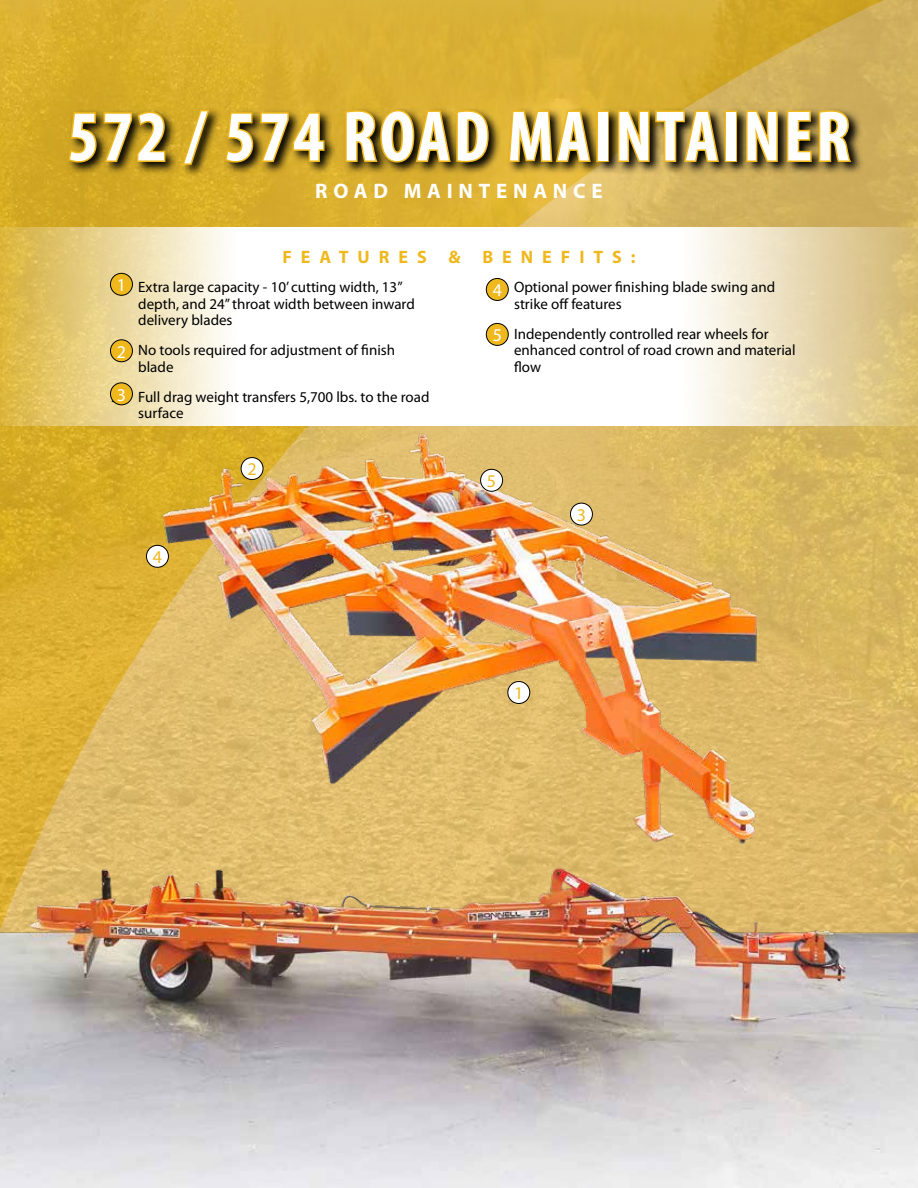
<style>
.page{position:relative;width:918px;height:1188px;background:#fff}
.page>*{position:absolute;margin:0;border:0;box-sizing:border-box;transform-origin:0 0}
.t1{font:700 condensed 72px "Myriad Pro";letter-spacing:.05em;color:#fff}
.t2{font:700 21px "Myriad Pro";letter-spacing:.275em;color:#fff}
.t3{font:700 18px "Myriad Pro";letter-spacing:.5em;color:#efb81d}
.t4{font:18px "Myriad Pro";color:#efb81d}
.t5{font:18px "Myriad Pro";color:#fff}
.t6{font:15px/16.5px "Myriad Pro";color:#000}
</style>
<div class="page">
<img style="left:0;top:0;width:918px;height:809px">
<svg style="left:0;top:227px;width:459px;height:199px"></svg>
<svg style="left:459px;top:227px;width:459px;height:199px"></svg>
<svg style="left:66px;top:107px;width:798px;height:71px;background:#b69533"></svg>
<svg style="left:67px;top:110px;width:100px;height:54px;background:#9b7917"></svg>
<svg style="left:180px;top:108px;width:31px;height:59px;background:#b48f1d"></svg>
<svg style="left:223px;top:111px;width:103px;height:53px;background:#9b7a1a"></svg>
<svg style="left:344px;top:108px;width:146px;height:56px;background:#8f7017"></svg>
<svg style="left:507px;top:109px;width:86px;height:55px;background:#98781c"></svg>
<div style="left:596px;top:110px;width:13px;height:52px;border:3px solid #efb81d"></div>
<svg style="left:616px;top:109px;width:105px;height:55px;background:#907323"></svg>
<div style="left:725px;top:110px;width:12px;height:52px;border:3px solid #efb81d"></div>
<svg style="left:745px;top:109px;width:34px;height:55px;background:#957722"></svg>
<svg style="left:785px;top:108px;width:69px;height:55px;background:#8c7024"></svg>
<img style="left:0;top:809px;width:918px;height:379px">
<img style="left:158px;top:426px;width:614px;height:432px">
<div style="left:508px;top:682px;width:22px;height:22px;background:#fff;border-radius:50%"></div>
<div style="left:508px;top:681px;width:22px;height:23px;border:1px solid #000;border-radius:50%"></div>
<div style="left:241px;top:458px;width:22px;height:22px;background:#fff;border-radius:50%"></div>
<div style="left:241px;top:457px;width:22px;height:23px;border:1px solid #000;border-radius:50%"></div>
<div style="left:570px;top:503px;width:22px;height:22px;background:#fff;border-radius:50%"></div>
<div style="left:570px;top:503px;width:23px;height:22px;border:1px solid #000;border-radius:50%"></div>
<div style="left:146px;top:545px;width:22px;height:22px;background:#fff;border-radius:50%"></div>
<div style="left:146px;top:545px;width:23px;height:22px;border:1px solid #000;border-radius:50%"></div>
<div style="left:481px;top:469px;width:22px;height:22px;background:#fff;border-radius:50%"></div>
<div style="left:480px;top:469px;width:23px;height:22px;border:1px solid #000;border-radius:50%"></div>
<div style="left:110px;top:273px;width:22px;height:22px;background:#efb81d;border-radius:50%"></div>
<div style="left:110px;top:273px;width:23px;height:22px;border:1px solid #000;border-radius:50%"></div>
<div style="left:110px;top:340px;width:22px;height:22px;background:#efb81d;border-radius:50%"></div>
<div style="left:110px;top:340px;width:23px;height:22px;border:1px solid #000;border-radius:50%"></div>
<div style="left:110px;top:383px;width:22px;height:22px;background:#efb81d;border-radius:50%"></div>
<div style="left:110px;top:383px;width:23px;height:22px;border:1px solid #000;border-radius:50%"></div>
<div style="left:486px;top:278px;width:22px;height:22px;background:#efb81d;border-radius:50%"></div>
<div style="left:486px;top:278px;width:22px;height:23px;border:1px solid #000;border-radius:50%"></div>
<div style="left:486px;top:323px;width:22px;height:22px;background:#efb81d;border-radius:50%"></div>
<div style="left:486px;top:323px;width:22px;height:23px;border:1px solid #000;border-radius:50%"></div>
<h1 class="t1" style="left:68px;top:92px;width:783px">572 / 574 ROAD MAINTAINER</h1>
<h2 class="t2" style="left:315px;top:178px;width:289px">ROAD MAINTENANCE</h2>
<p class="t3" style="left:282px;top:245px;width:355px">FEATURES &amp; BENEFITS:</p>
<p class="t5" style="left:117px;top:274px;width:11px">1</p>
<p class="t6" style="left:138px;top:279px;width:278px;text-indent:-27px">1. Extra large capacity - 10’ cutting width, 13” depth, and 24” throat width between inward delivery blades</p>
<p class="t6" style="left:138px;top:342px;width:258px;text-indent:-27px">2. No tools required for adjustment of finish blade</p>
<p class="t6" style="left:138px;top:388px;width:293px;text-indent:-27px">3. Full drag weight transfers 5,700 lbs. to the road surface</p>
<p class="t5" style="left:117px;top:340px;width:11px">2</p>
<p class="t5" style="left:117px;top:383px;width:11px">3</p>
<p class="t4" style="left:153px;top:546px;width:11px">4</p>
<p class="t4" style="left:247px;top:458px;width:11px">2</p>
<p class="t6" style="left:514px;top:279px;width:263px;text-indent:-27px">4. Optional power finishing blade swing and strike off features</p>
<p class="t6" style="left:514px;top:325px;width:283px;text-indent:-27px">5. Independently controlled rear wheels for enhanced control of road crown and material flow</p>
<p class="t5" style="left:493px;top:279px;width:11px">4</p>
<p class="t5" style="left:493px;top:324px;width:11px">5</p>
<p class="t4" style="left:487px;top:470px;width:11px">5</p>
<p class="t4" style="left:577px;top:504px;width:11px">3</p>
<p class="t4" style="left:514px;top:682px;width:11px">1</p>
</div>
